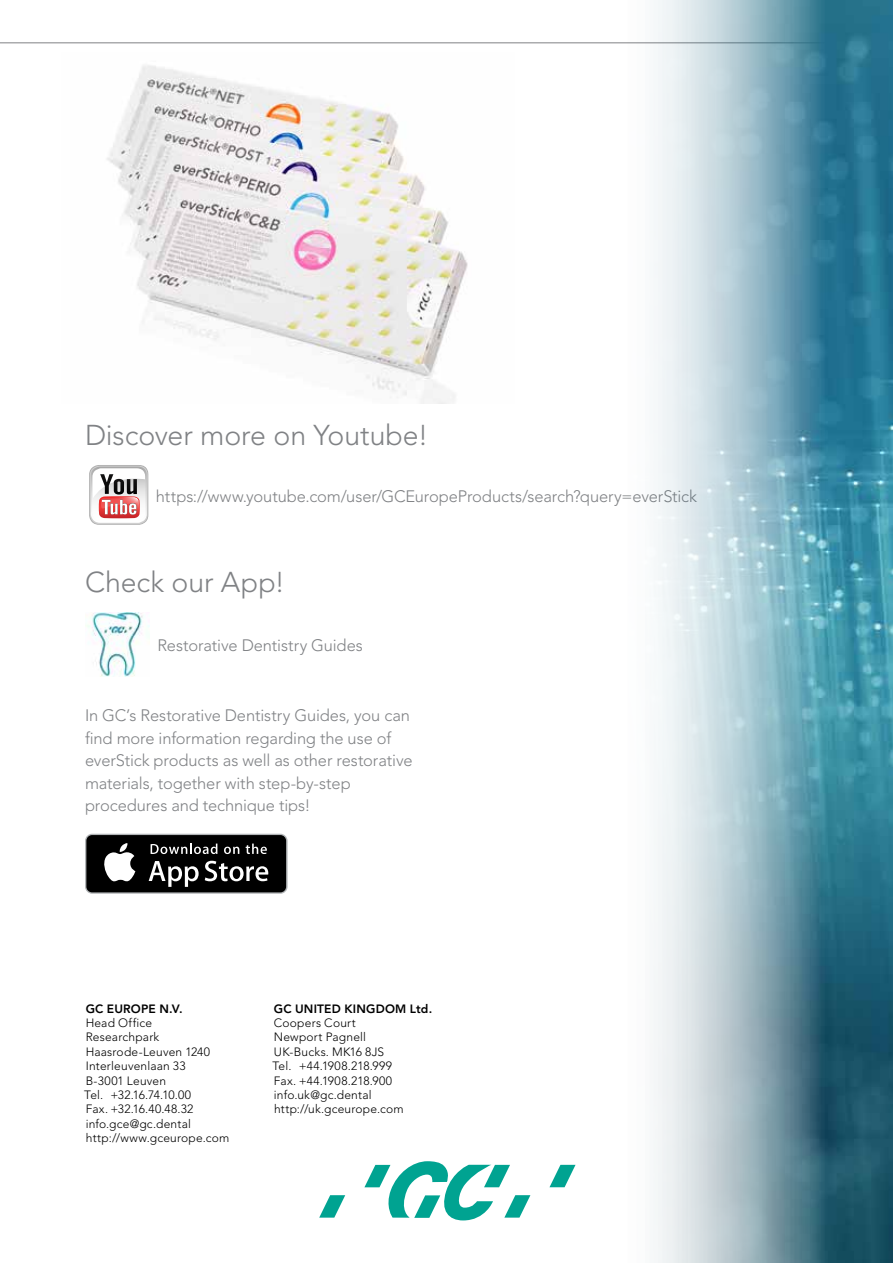
<style>
.page{position:relative;width:893px;height:1263px;background:#fff}
.page>*{position:absolute;margin:0;border:0;box-sizing:border-box;transform-origin:0 0}
.t1{font:300 28.5px "Avenir LT Std";letter-spacing:-.005em;color:#808285}
.t2{font:300 16.5px/22.5px "Avenir LT Std";letter-spacing:-.01em;color:#808285}
.t3{font:300 12px/14.4px "Avenir LT Std";letter-spacing:.02em;color:#000}
.t4{font:800 12px "Avenir LT Std";letter-spacing:.015em;color:#000}
</style>
<div class="page">
<hr style="left:0;top:43px;width:893px;height:1px;background:#808285">
<img style="left:107px;top:65px;width:361px;height:339px">
<svg style="left:549px;top:1165px;width:26px;height:22px"></svg>
<svg style="left:364px;top:1161px;width:166px;height:59px"></svg>
<svg style="left:319px;top:1195px;width:26px;height:22px"></svg>
<svg style="left:89px;top:465px;width:60px;height:60px"></svg>
<img style="left:85px;top:612px;width:64px;height:64px">
<svg style="left:85px;top:834px;width:203px;height:60px"></svg>
<div style="left:86px;top:835px;width:200px;height:57px;background:#000;border-radius:6px"></div>
<svg style="left:104px;top:843px;width:31px;height:38px"></svg>
<svg style="left:149px;top:861px;width:50px;height:26px"></svg>
<svg style="left:205px;top:861px;width:63px;height:20px"></svg>
<svg style="left:151px;top:843px;width:66px;height:11px"></svg>
<svg style="left:224px;top:847px;width:15px;height:7px"></svg>
<svg style="left:246px;top:843px;width:21px;height:11px"></svg>
<img style="left:612px;top:0;width:281px;height:1263px">
<h1 class="t1" style="left:85px;top:418px;width:345px">Discover more on Youtube!</h1>
<p class="t2" style="left:156px;top:485px;width:543px">https://www.youtube.com/user/GCEuropeProducts/search?query=everStick</p>
<h1 class="t1" style="left:85px;top:565px;width:202px">Check our App!</h1>
<p class="t2" style="left:157px;top:634px;width:207px">Restorative Dentistry Guides</p>
<p class="t2" style="left:85px;top:704px;width:329px">In GC’s Restorative Dentistry Guides, you can find more information regarding the use of everStick products as well as other restorative materials, together with step-by-step procedures and technique tips!</p>
<p class="t4" style="left:86px;top:1001px;width:98px">GC EUROPE N.V.</p>
<p class="t3" style="left:84px;top:1016px;width:147px">Head Office<br>Researchpark<br>Haasrode-Leuven 1240<br>Interleuvenlaan 33<br>B-3001 Leuven<br>Tel. +32.16.74.10.00<br>Fax. +32.16.40.48.32 info.gce@gc.dental http://www.gceurope.com</p>
<p class="t4" style="left:274px;top:1001px;width:160px">GC UNITED KINGDOM Ltd.</p>
<p class="t3" style="left:272px;top:1016px;width:133px">Coopers Court<br>Newport Pagnell<br>UK-Bucks. MK16 8JS<br>Tel. +44.1908.218.999<br>Fax. +44.1908.218.900 info.uk@gc.dental http://uk.gceurope.com</p>
</div>
